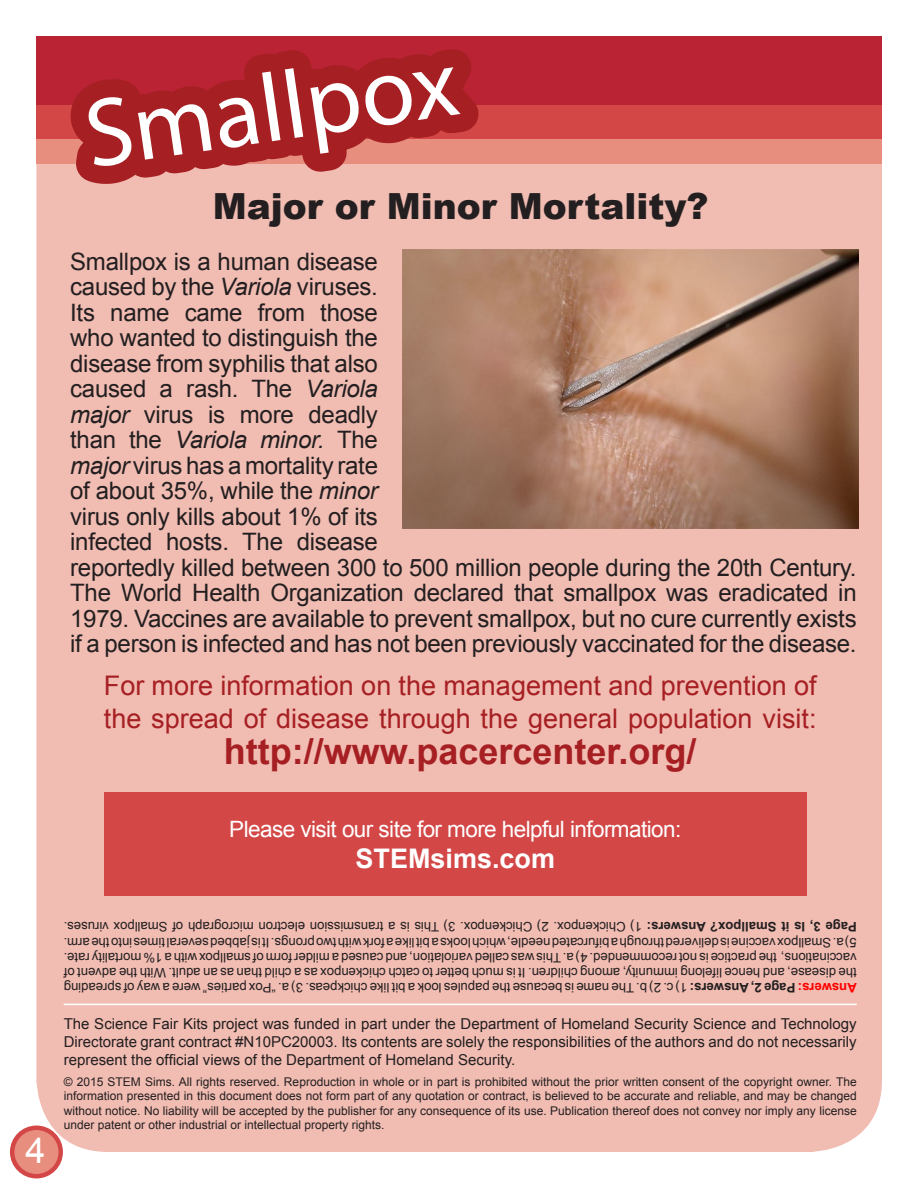
<style>
.page{position:relative;width:918px;height:1188px;background:#fff}
.page>*{position:absolute;margin:0;border:0;box-sizing:border-box;transform-origin:0 0}
.t1{font:97.5px "Myriad Pro";color:#fff}
.t2{font:700 36px "Arial";color:#a61f23}
.t3{font:900 36px "Arial";color:#231f20}
.t4{font:36px "Arial";color:#fff}
.t5{font:27px/32.4px "Arial";color:#a61f23}
.t6{font:700 27px "Arial";color:#fff}
.t7{font:24px/25.5px "Arial";letter-spacing:-.01em;color:#231f20}
.t8{font:22.5px "Arial";letter-spacing:-.025em;color:#fff}
.t9{font:15px/18px "Arial";color:#231f20;text-align:justify}
.t10{font:13.2px/15px "Arial";color:#231f20;text-align:justify}
.t11{font:12px/14.4px "Arial";color:#231f20;text-align:justify}
.s1{font-style:italic}
.s2{font-weight:700}
.s3{font-weight:700;color:#f00}
</style>
<div class="page">
<div style="left:36px;top:36px;width:846px;height:1116px;background:#f1bcb2;border-radius:72px"></div>
<div style="left:104px;top:793px;width:702px;height:103px;background:#d34747"></div>
<div style="left:12px;top:1128px;width:49px;height:48px;background:#e88e7e;border-radius:50%"></div>
<div style="left:10px;top:1126px;width:53px;height:52px;border:4px solid #d34747;border-radius:50%"></div>
<hr style="left:64px;top:1004px;width:793px;height:1px;background:#fff">
<svg style="left:36px;top:36px;width:846px;height:169px"></svg>
<img style="left:403px;top:249px;width:456px;height:280px">
<p class="t1" style="left:77px;top:75px;width:377px;rotate:-8deg">Smallpox</p>
<p class="t3" style="left:213px;top:180px;width:497px">Major or Minor Mortality?</p>
<p class="t7" style="left:70px;top:249px;width:788px">Smallpox is a human disease<br>caused by the <span class="s1">Variola</span> viruses.<br>Its name came from those<br>who wanted to distinguish the<br>disease from syphilis that also<br>caused a rash. The <span class="s1">Variola<br>major</span> virus is more deadly<br>than the <span class="s1">Variola minor.</span> The<br><span class="s1">major</span> virus has a mortality rate<br>of about 35%, while the <span class="s1">minor<br></span>virus only kills about 1% of its<br>infected hosts. The disease<br>reportedly killed between 300 to 500 million people during the 20th Century.<br>The World Health Organization declared that smallpox was eradicated in 1979. Vaccines are available to prevent smallpox, but no cure currently exists if a person is infected and has not been previously vaccinated for the disease.</p>
<p class="t5" style="left:104px;top:670px;width:714px">For more information on the management and prevention of the spread of disease through the general population visit:</p>
<p class="t2" style="left:224px;top:727px;width:474px">http://www.pacercenter.org/</p>
<p class="t8" style="left:229px;top:814px;width:454px">Please visit our site for more helpful information:</p>
<p class="t6" style="left:356px;top:841px;width:201px">STEMsims.com</p>
<p class="t4" style="left:25px;top:1127px;width:22px">4</p>
<p class="t10" style="left:857px;top:934px;width:795px;rotate:-180deg"><span class="s2">Page 3, Is it Smallpox? Answers:</span> 1) Chickenpox. 2) Chickenpox. 3) This is a transmission electron micrograph of Smallpox viruses.</p>
<p class="t10" style="left:857px;top:950px;width:795px;rotate:-180deg">5) a. Smallpox vaccine is delivered through a bifurcated needle, which looks a bit like a fork with two prongs. It is jabbed several times into the arm.</p>
<p class="t10" style="left:857px;top:995px;width:795px;rotate:-180deg"><span class="s3">Answers:</span> <span class="s2">Page 2, Answers:</span> 1) c. 2) b. The name is because the papules look a bit like chickpeas. 3) a. “Pox parties” were a way of spreading the disease, and hence lifelong immunity, among children. It is much better to catch chickenpox as a child than as an adult. With the advent of vaccinations, the practice is not recommended. 4) a. This was called variolation, and caused a milder form of smallpox with a 1% mortality rate.</p>
<p class="t9" style="left:64px;top:1014px;width:795px">The Science Fair Kits project was funded in part under the Department of Homeland Security Science and Technology Directorate grant contract #N10PC20003. Its contents are solely the responsibilities of the authors and do not necessarily represent the official views of the Department of Homeland Security.</p>
<p class="t11" style="left:64px;top:1074px;width:795px">© 2015 STEM Sims. All rights reserved. Reproduction in whole or in part is prohibited without the prior written consent of the copyright owner. The information presented in this document does not form part of any quotation or contract, is believed to be accurate and reliable, and may be changed without notice. No liability will be accepted by the publisher for any consequence of its use. Publication thereof does not convey nor imply any license under patent or other industrial or intellectual property rights.</p>
</div>
